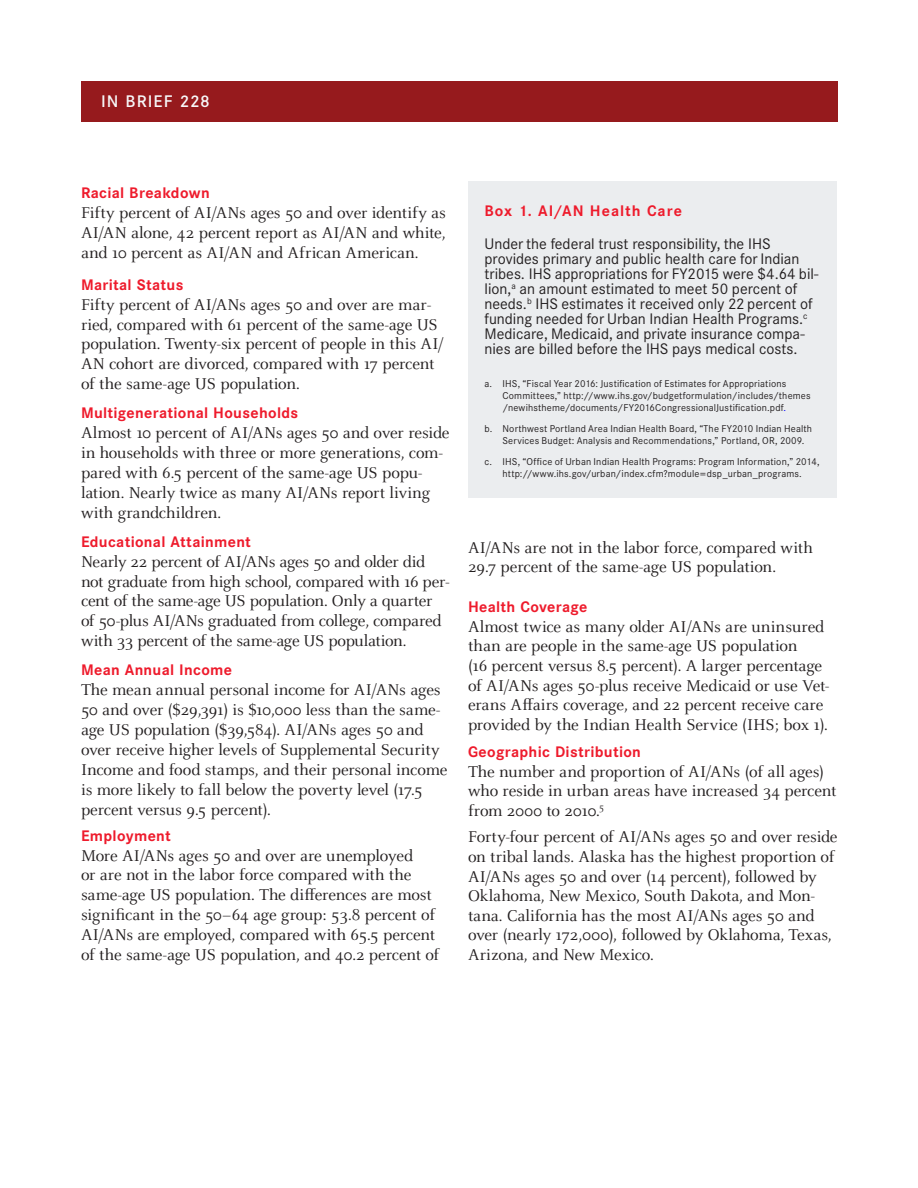
<style>
.page{position:relative;width:918px;height:1188px;background:#fff}
.page>*{position:absolute;margin:0;border:0;box-sizing:border-box;transform-origin:0 0}
.Body{font:17.25px/20px "Celeste Pro";letter-spacing:-.015em;color:#231f20}
.t1{font:500 16.5px "Corporate SBQ";letter-spacing:.06em;color:#f7f8f9}
.Data_Description{font:15px/15px "Corporate SBQ";color:#231f20}
.Subhead{font:700 15px "Corporate SBQ";letter-spacing:.02em;color:#ee1b2c}
.Chart_Title{font:700 15px "Corporate SBQ";letter-spacing:.065em;color:#ee1b2c}
.Footnotes{font:9.75px/12.1px "Corporate S";letter-spacing:.015em;color:#231f20}
.s1{color:#00f}
</style>
<div class="page">
<div style="left:81px;top:81px;width:757px;height:40px;background:#961a1d"></div>
<div style="left:468px;top:181px;width:369px;height:317px;background:#ebedef"></div>
<p class="t1" style="left:101px;top:92px;width:110px">IN BRIEF 228</p>
<p class="Subhead" style="left:81px;top:184px;width:130px">Racial Breakdown</p>
<p class="Body" style="left:81px;top:202px;width:366px;text-align:justify">Fifty percent of AI/ANs ages 50 and over identify as AI/AN alone, 42 percent report as AI/AN and white, and 10 percent as AI/AN and African American.</p>
<p class="Subhead" style="left:81px;top:275px;width:104px">Marital Status</p>
<p class="Body" style="left:81px;top:294px;width:364px">Fifty percent of AI/ANs ages 50 and over are mar&shy;ried, compared with 61 percent of the same-age US population. Twenty-six percent of people in this AI/ AN cohort are divorced, compared with 17 percent of the same-age US population.</p>
<p class="Subhead" style="left:81px;top:404px;width:219px">Multigenerational Households</p>
<p class="Body" style="left:81px;top:423px;width:370px">Almost 10 percent of AI/ANs ages 50 and over reside in households with three or more generations, com&shy;pared with 6.5 percent of the same-age US popu&shy;lation. Nearly twice as many AI/ANs report living with grandchildren.</p>
<p class="Subhead" style="left:81px;top:532px;width:171px">Educational Attainment</p>
<p class="Body" style="left:81px;top:551px;width:370px">Nearly 22 percent of AI/ANs ages 50 and older did not graduate from high school, compared with 16 per&shy;cent of the same-age US population. Only a quarter of 50-plus AI/ANs graduated from college, compared with 33 percent of the same-age US population.</p>
<p class="Subhead" style="left:81px;top:661px;width:153px">Mean Annual Income</p>
<p class="Body" style="left:81px;top:680px;width:368px">The mean annual personal income for AI/ANs ages 50 and over ($29,391) is $10,000 less than the same&shy;age US population ($39,584). AI/ANs ages 50 and over receive higher levels of Supplemental Security Income and food stamps, and their personal income is more likely to fall below the poverty level (17.5 percent versus 9.5 percent).</p>
<p class="Subhead" style="left:81px;top:826px;width:91px">Employment</p>
<p class="Body" style="left:81px;top:845px;width:360px">More AI/ANs ages 50 and over are unemployed<br>or are not in the labor force compared with the same-age US population. The differences are most significant in the 50–64 age group: 53.8 percent of AI/ANs are employed, compared with 65.5 percent of the same-age US population, and 40.2 percent of</p>
<p class="Chart_Title" style="left:484px;top:202px;width:199px">Box 1. AI/AN Health Care</p>
<p class="Data_Description" style="left:484px;top:236px;width:335px">Under the federal trust responsibility, the IHS provides primary and public health care for Indian tribes. IHS appropriations for FY2015 were $4.64 bil&shy;lion,<sup>a</sup> an amount estimated to meet 50 percent of needs.<sup>b</sup> IHS estimates it received only 22 percent of funding needed for Urban Indian Health Programs.<sup>c </sup>Medicare, Medicaid, and private insurance compa&shy;nies are billed before the IHS pays medical costs.</p>
<p class="Footnotes" style="left:503px;top:377px;width:310px;text-indent:-18px">a. IHS, “Fiscal Year 2016: Justification of Estimates for Appropriations<br>Committees,” http://www.ihs.gov/budgetformulation/includes/themes /newihstheme/documents/FY2016CongressionalJustification.pdf<span class="s1">.</span></p>
<p class="Footnotes" style="left:503px;top:423px;width:311px;text-indent:-18px">b. Northwest Portland Area Indian Health Board, “The FY2010 Indian Health<br>Services Budget: Analysis and Recommendations,” Portland, OR, 2009.</p>
<p class="Footnotes" style="left:484px;top:455px;width:337px;text-align:center">c. IHS, “Office of Urban Indian Health Programs: Program Information,” 2014, http://www.ihs.gov/urban/index.cfm?module=dsp_urban_programs.</p>
<p class="Body" style="left:468px;top:537px;width:346px">AI/ANs are not in the labor force, compared with<br>29.7 percent of the same-age US population.</p>
<p class="Subhead" style="left:468px;top:598px;width:121px">Health Coverage</p>
<p class="Body" style="left:468px;top:616px;width:363px">Almost twice as many older AI/ANs are uninsured than are people in the same-age US population<br>(16 percent versus 8.5 percent). A larger percentage of AI/ANs ages 50-plus receive Medicaid or use Vet&shy;erans Affairs coverage, and 22 percent receive care provided by the Indian Health Service (IHS; box 1).</p>
<p class="Subhead" style="left:468px;top:743px;width:174px">Geographic Distribution</p>
<p class="Body" style="left:468px;top:761px;width:370px">The number and proportion of AI/ANs (of all ages) who reside in urban areas have increased 34 percent from 2000 to 2010.<sup>5</sup></p>
<p class="Body" style="left:468px;top:827px;width:371px">Forty-four percent of AI/ANs ages 50 and over reside on tribal lands. Alaska has the highest proportion of AI/ANs ages 50 and over (14 percent), followed by Oklahoma, New Mexico, South Dakota, and Mon&shy;tana. California has the most AI/ANs ages 50 and over (nearly 172,000), followed by Oklahoma, Texas, Arizona, and New Mexico.</p>
</div>
